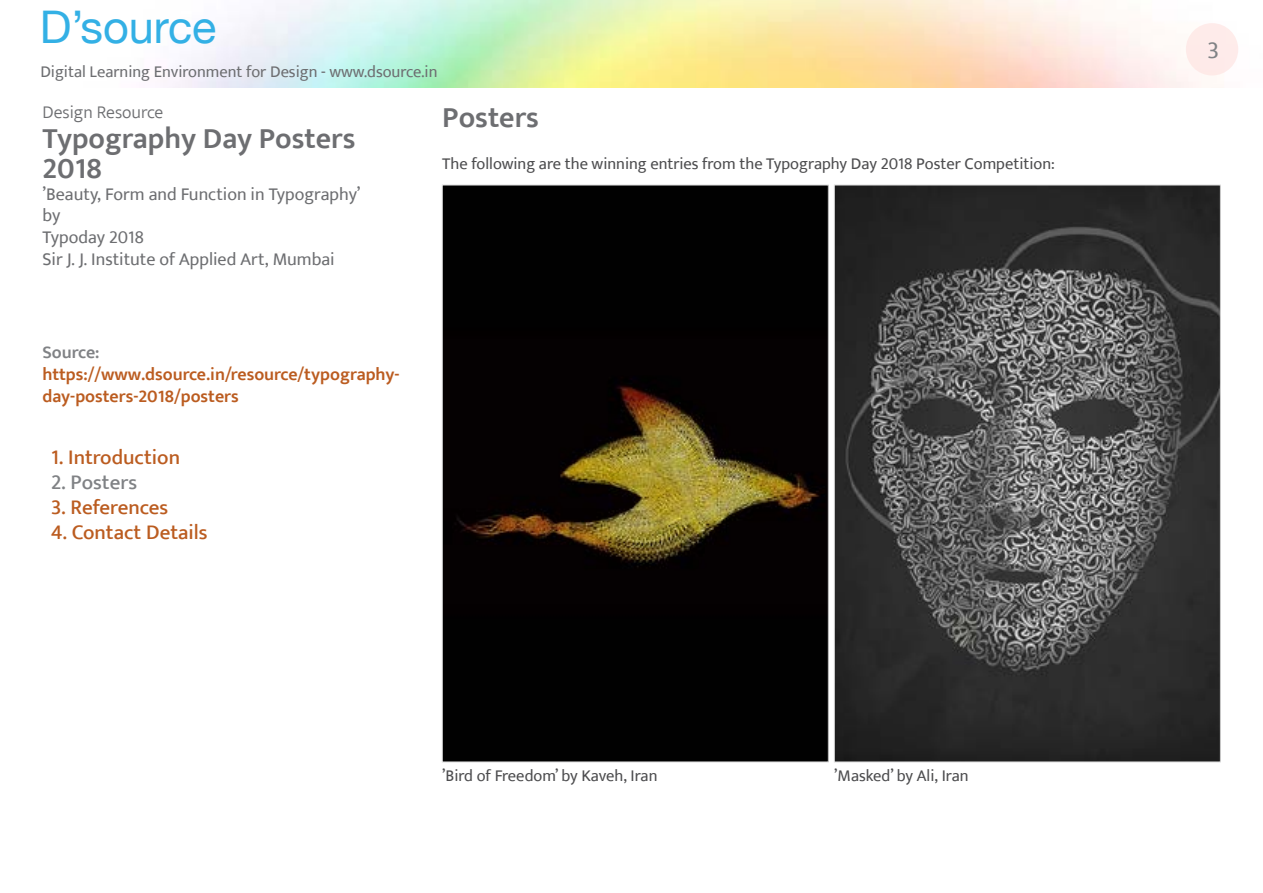
<style>
.page{position:relative;width:1263px;height:893px;background:#fff}
.page>*{position:absolute;margin:0;border:0;box-sizing:border-box;transform-origin:0 0}
.t1{font:45px "Helvetica Neue";color:#33b0e5}
.t2{font:600 30px/30px "Ek Mukta";color:#6d6e71}
.t3{font:24px "Ek Mukta";color:#808285}
.t4{font:500 21px "Ek Mukta";color:#bb5c20}
.t5{font:500 21px "Ek Mukta";color:#808285}
.t6{font:18px/21.6px "Ek Mukta";color:#6d6e71}
.t7{font:600 18px/21.6px "Ek Mukta";color:#bb5c20}
.t8{font:300 18px "Ek Mukta";color:#6d6e71}
.t9{font:600 18px "Ek Mukta";color:#808285}
.t10{font:16.5px "Ek Mukta";color:#4d4d4f}
.t11{font:16.5px "Ek Mukta";color:#6d6e71}
</style>
<div class="page">
<div style="left:1186px;top:23px;width:52px;height:52px;background:#feebea;border-radius:50%"></div>
<img style="left:444px;top:187px;width:382px;height:573px">
<img style="left:836px;top:187px;width:382px;height:573px">
<h1 class="t1" style="left:40px;top:0;width:178px">D’source</h1>
<p class="t11" style="left:40px;top:62px;width:399px">Digital Learning Environment for Design - www.dsource.in</p>
<p class="t8" style="left:43px;top:101px;width:122px">Design Resource</p>
<h2 class="t2" style="left:43px;top:123px;width:315px">Typography Day Posters<br>2018</h2>
<p class="t6" style="left:43px;top:183px;width:320px">’Beauty, Form and Function in Typography’ by<br>Typoday 2018<br>Sir J. J. Institute of Applied Art, Mumbai</p>
<p class="t9" style="left:43px;top:342px;width:59px">Source:</p>
<p class="t7" style="left:43px;top:363px;width:359px">https://www.dsource.in/resource/typography&shy;day-posters-2018/posters</p>
<p class="t4" style="left:51px;top:444px;width:131px">1. Introduction</p>
<p class="t5" style="left:51px;top:469px;width:88px">2. Posters</p>
<p class="t4" style="left:51px;top:494px;width:119px">3. References</p>
<p class="t4" style="left:51px;top:520px;width:158px">4. Contact Details</p>
<h2 class="t2" style="left:442px;top:102px;width:98px">Posters</h2>
<p class="t10" style="left:442px;top:153px;width:614px">The following are the winning entries from the Typography Day 2018 Poster Competition:</p>
<p class="t10" style="left:442px;top:765px;width:217px">’Bird of Freedom’ by Kaveh, Iran</p>
<p class="t10" style="left:834px;top:765px;width:136px">’Masked’ by Ali, Iran</p>
<h3 class="t3" style="left:1207px;top:35px;width:13px">3</h3>
</div>
